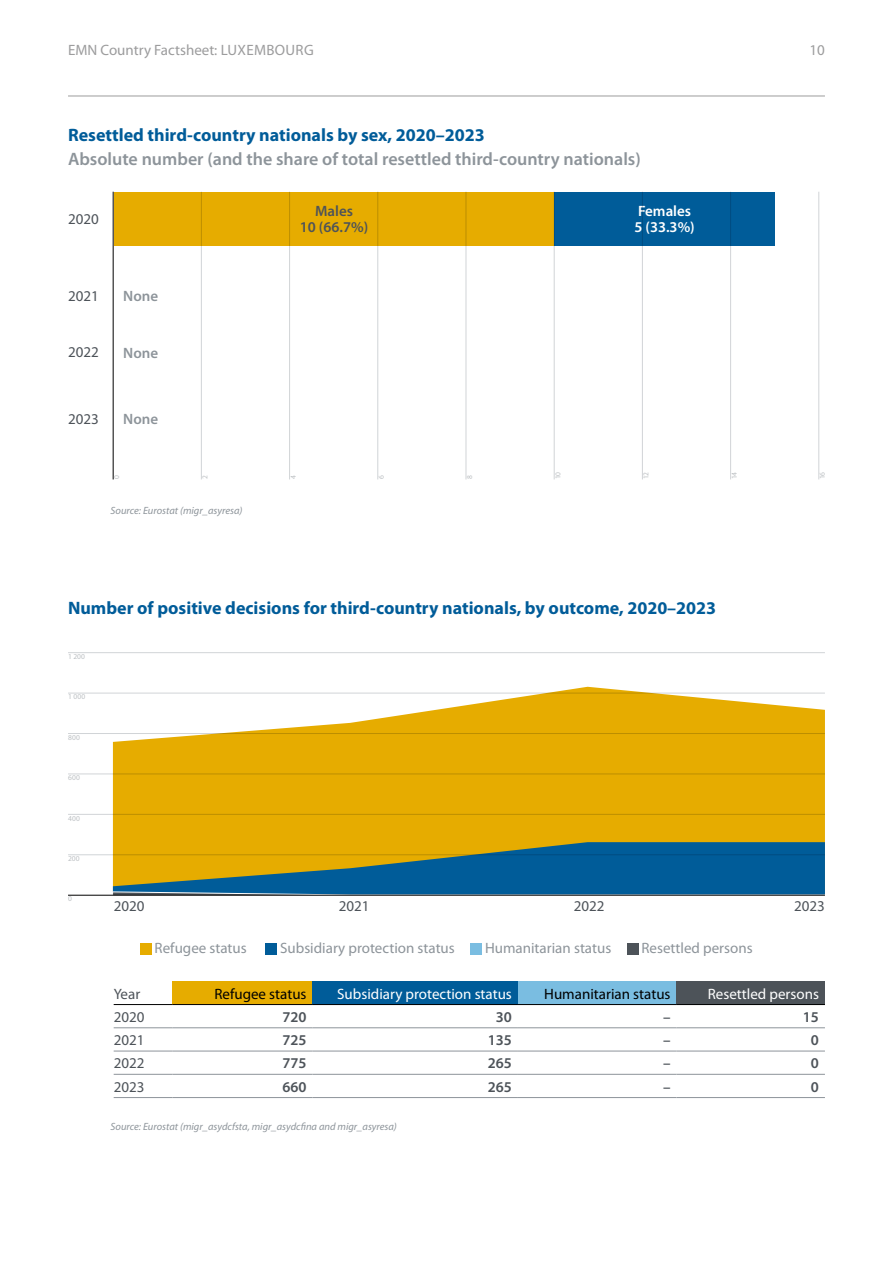
<style>
.page{position:relative;width:893px;height:1263px;background:#fff}
.page>*{position:absolute;margin:0;border:0;box-sizing:border-box;transform-origin:0 0}
.GR_header{font:700 18px "Myriad Pro";color:#005c99}
.GR_header-2{font:600 18px "Myriad Pro";color:#8d949a}
.t1{font:15px "Myriad Pro";color:#8d949a}
.GR_axis{font:15px "Myriad Pro";color:#4d5359}
.GR_axis-2{font:15px "Myriad Pro";color:#fff}
.t2{font:15px "Myriad Pro";color:#9c9c9d}
.GR_values{font:600 15px "Myriad Pro";color:#4d5359}
.GR_axis-3{font:15px "Myriad Pro";color:#000}
.GR_axis-4{font:600 15px/16.5px "Myriad Pro";color:#fff}
.GR_axis-5{font:600 15px/16.5px "Myriad Pro";color:#4d5359;text-align:center}
.GR_axis-6{font:600 15px "Myriad Pro";color:#8d949a}
.GR_source{font:italic 10.5px "Myriad Pro";color:#8d949a}
.t3{font:7.5px "Myriad Pro";letter-spacing:.02em;color:#bbbfc2}
</style>
<div class="page">
<hr style="left:68px;top:96px;width:757px;height:1px;background:#9c9c9d">
<svg style="left:113px;top:687px;width:712px;height:155px;background:#e9b828"></svg>
<svg style="left:112px;top:842px;width:713px;height:53px;background:#48756a"></svg>
<div style="left:172px;top:981px;width:141px;height:23px;background:#e6ac00"></div>
<div style="left:313px;top:981px;width:205px;height:23px;background:#005c99"></div>
<div style="left:518px;top:981px;width:158px;height:23px;background:#7abde1"></div>
<div style="left:676px;top:981px;width:149px;height:23px;background:#4d5359"></div>
<hr style="left:114px;top:1027px;width:58px;height:1px;background:#8d949a">
<hr style="left:172px;top:1027px;width:141px;height:1px;background:#8d949a">
<hr style="left:313px;top:1027px;width:205px;height:1px;background:#8d949a">
<hr style="left:518px;top:1027px;width:158px;height:1px;background:#8d949a">
<hr style="left:676px;top:1027px;width:149px;height:1px;background:#8d949a">
<hr style="left:114px;top:1051px;width:58px;height:1px;background:#8d949a">
<hr style="left:172px;top:1051px;width:141px;height:1px;background:#8d949a">
<hr style="left:313px;top:1051px;width:205px;height:1px;background:#8d949a">
<hr style="left:518px;top:1051px;width:158px;height:1px;background:#8d949a">
<hr style="left:676px;top:1051px;width:149px;height:1px;background:#8d949a">
<hr style="left:114px;top:1074px;width:58px;height:1px;background:#8d949a">
<hr style="left:172px;top:1074px;width:141px;height:1px;background:#8d949a">
<hr style="left:313px;top:1074px;width:205px;height:1px;background:#8d949a">
<hr style="left:518px;top:1074px;width:158px;height:1px;background:#8d949a">
<hr style="left:676px;top:1074px;width:149px;height:1px;background:#8d949a">
<hr style="left:114px;top:1097px;width:58px;height:1px;background:#8d949a">
<hr style="left:172px;top:1097px;width:141px;height:1px;background:#8d949a">
<hr style="left:313px;top:1097px;width:205px;height:1px;background:#8d949a">
<hr style="left:518px;top:1097px;width:158px;height:1px;background:#8d949a">
<hr style="left:676px;top:1097px;width:149px;height:1px;background:#8d949a">
<hr style="left:114px;top:1004px;width:58px;height:1px;background:#000">
<hr style="left:172px;top:1004px;width:141px;height:1px;background:#000">
<hr style="left:313px;top:1004px;width:205px;height:1px;background:#000">
<hr style="left:518px;top:1004px;width:158px;height:1px;background:#000">
<hr style="left:676px;top:1004px;width:149px;height:1px;background:#000">
<div style="left:140px;top:943px;width:11px;height:11px;background:#e6ac00"></div>
<div style="left:266px;top:943px;width:11px;height:11px;background:#005c99"></div>
<div style="left:471px;top:943px;width:11px;height:11px;background:#7abde1"></div>
<div style="left:627px;top:943px;width:11px;height:11px;background:#4d5359"></div>
<div style="left:114px;top:192px;width:440px;height:53px;background:#e6ac00"></div>
<div style="left:554px;top:192px;width:221px;height:53px;background:#005c99"></div>
<hr style="left:113px;top:192px;width:1px;height:287px;background:#000">
<hr style="left:201px;top:192px;width:1px;height:287px;background:#d1d4d7">
<hr style="left:289px;top:192px;width:1px;height:287px;background:#d1d4d7">
<hr style="left:377px;top:192px;width:1px;height:287px;background:#d1d4d7">
<hr style="left:466px;top:192px;width:1px;height:287px;background:#d1d4d7">
<hr style="left:554px;top:192px;width:1px;height:287px;background:#d1d4d7">
<hr style="left:642px;top:192px;width:1px;height:287px;background:#d1d4d7">
<hr style="left:730px;top:192px;width:1px;height:287px;background:#d1d4d7">
<hr style="left:818px;top:192px;width:1px;height:287px;background:#d1d4d7">
<hr style="left:68px;top:652px;width:757px;height:1px;background:#d1d4d7">
<hr style="left:68px;top:693px;width:757px;height:1px;background:#d1d4d7">
<hr style="left:68px;top:733px;width:757px;height:1px;background:#d1d4d7">
<hr style="left:68px;top:774px;width:757px;height:1px;background:#d1d4d7">
<hr style="left:68px;top:814px;width:757px;height:1px;background:#d1d4d7">
<hr style="left:68px;top:854px;width:757px;height:1px;background:#d1d4d7">
<hr style="left:68px;top:895px;width:757px;height:1px;background:#000">
<p class="t2" style="left:68px;top:40px;width:247px">EMN Country Factsheet: LUXEMBOURG</p>
<p class="t2" style="left:809px;top:40px;width:17px">10</p>
<h3 class="GR_header" style="left:68px;top:123px;width:418px">Resettled third-country nationals by sex, 2020–2023</h3>
<h3 class="GR_header-2" style="left:68px;top:147px;width:574px">Absolute number (and the share of total resettled third-country nationals)</h3>
<p class="GR_axis" style="left:68px;top:209px;width:32px">2020</p>
<p class="GR_axis-5" style="left:300px;top:202px;width:70px">Males<br>10 (66.7%)</p>
<p class="GR_axis-4" style="left:634px;top:202px;width:62px">Females<br>5 (33.3%)</p>
<p class="GR_axis" style="left:68px;top:286px;width:32px">2021</p>
<p class="GR_axis" style="left:68px;top:343px;width:32px">2022</p>
<p class="GR_axis-6" style="left:123px;top:287px;width:36px">None</p>
<p class="GR_axis-6" style="left:123px;top:343px;width:36px">None</p>
<p class="GR_axis" style="left:68px;top:409px;width:32px">2023</p>
<p class="GR_axis-6" style="left:123px;top:410px;width:36px">None</p>
<p class="t3" style="left:112px;top:479px;width:5px;rotate:-90deg">0</p>
<p class="t3" style="left:200px;top:479px;width:5px;rotate:-90deg">2</p>
<p class="t3" style="left:289px;top:479px;width:5px;rotate:-90deg">4</p>
<p class="t3" style="left:377px;top:479px;width:5px;rotate:-90deg">6</p>
<p class="t3" style="left:465px;top:479px;width:5px;rotate:-90deg">8</p>
<p class="t3" style="left:553px;top:479px;width:9px;rotate:-90deg">10</p>
<p class="t3" style="left:641px;top:479px;width:9px;rotate:-90deg">12</p>
<p class="t3" style="left:730px;top:479px;width:9px;rotate:-90deg">14</p>
<p class="t3" style="left:818px;top:479px;width:9px;rotate:-90deg">16</p>
<p class="GR_source" style="left:111px;top:504px;width:133px">Source: Eurostat (migr_asyresa)</p>
<h3 class="GR_header" style="left:68px;top:596px;width:650px">Number of positive decisions for third-country nationals, by outcome, 2020–2023</h3>
<p class="t3" style="left:68px;top:652px;width:19px">1 200</p>
<p class="t3" style="left:68px;top:692px;width:19px">1 000</p>
<p class="t3" style="left:68px;top:732px;width:13px">800</p>
<p class="t3" style="left:68px;top:773px;width:13px">600</p>
<p class="t3" style="left:68px;top:813px;width:13px">400</p>
<p class="t3" style="left:68px;top:854px;width:13px">200</p>
<p class="t3" style="left:68px;top:894px;width:5px">0</p>
<p class="GR_axis" style="left:114px;top:897px;width:32px">2020</p>
<p class="GR_axis" style="left:339px;top:897px;width:32px">2021</p>
<p class="GR_axis" style="left:574px;top:897px;width:32px">2022</p>
<p class="GR_axis" style="left:794px;top:897px;width:32px">2023</p>
<p class="t1" style="left:155px;top:939px;width:94px">Refugee status</p>
<p class="t1" style="left:280px;top:939px;width:176px">Subsidiary protection status</p>
<p class="t1" style="left:485px;top:939px;width:128px">Humanitarian status</p>
<p class="t1" style="left:641px;top:939px;width:113px">Resettled persons</p>
<p class="GR_axis" style="left:114px;top:984px;width:28px">Year</p>
<p class="GR_axis-3" style="left:214px;top:984px;width:94px">Refugee status</p>
<p class="GR_axis-2" style="left:337px;top:984px;width:176px">Subsidiary protection status</p>
<p class="GR_axis-3" style="left:544px;top:984px;width:128px">Humanitarian status</p>
<p class="GR_axis-2" style="left:708px;top:984px;width:113px">Resettled persons</p>
<p class="GR_axis" style="left:114px;top:1007px;width:32px">2020</p>
<p class="GR_values" style="left:282px;top:1007px;width:26px">720</p>
<p class="GR_values" style="left:496px;top:1007px;width:18px">30</p>
<p class="GR_values" style="left:663px;top:1007px;width:9px">–</p>
<p class="GR_values" style="left:803px;top:1007px;width:18px">15</p>
<p class="GR_axis" style="left:114px;top:1031px;width:32px">2021</p>
<p class="GR_values" style="left:282px;top:1030px;width:26px">725</p>
<p class="GR_values" style="left:488px;top:1030px;width:26px">135</p>
<p class="GR_values" style="left:663px;top:1030px;width:9px">–</p>
<p class="GR_values" style="left:811px;top:1030px;width:10px">0</p>
<p class="GR_axis" style="left:114px;top:1054px;width:32px">2022</p>
<p class="GR_values" style="left:282px;top:1054px;width:26px">775</p>
<p class="GR_values" style="left:488px;top:1054px;width:26px">265</p>
<p class="GR_values" style="left:663px;top:1054px;width:9px">–</p>
<p class="GR_values" style="left:811px;top:1054px;width:10px">0</p>
<p class="GR_axis" style="left:114px;top:1077px;width:32px">2023</p>
<p class="GR_values" style="left:282px;top:1077px;width:26px">660</p>
<p class="GR_values" style="left:488px;top:1077px;width:26px">265</p>
<p class="GR_values" style="left:663px;top:1077px;width:9px">–</p>
<p class="GR_values" style="left:811px;top:1077px;width:10px">0</p>
<p class="GR_source" style="left:111px;top:1120px;width:288px">Source: Eurostat (migr_asydcfsta, migr_asydcfina and migr_asyresa)</p>
</div>
